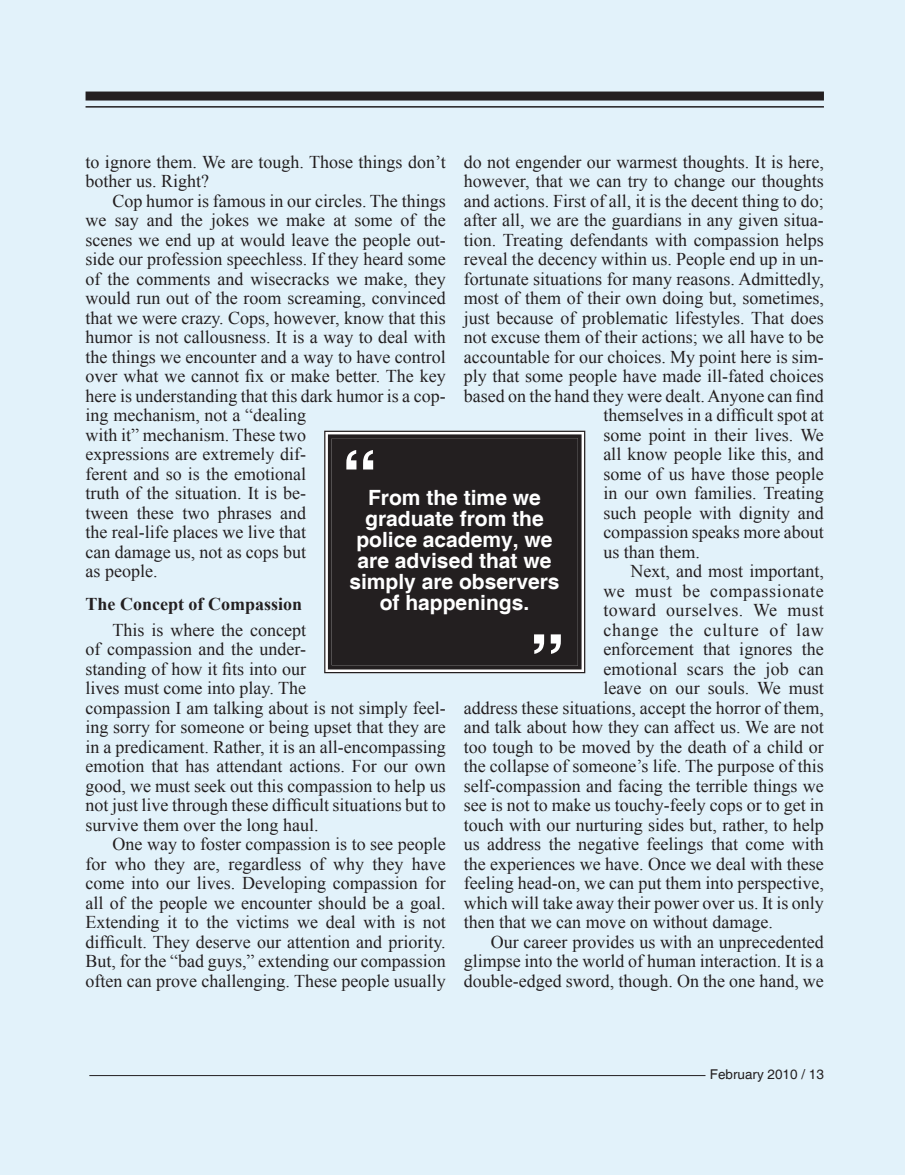
<style>
.page{position:relative;width:905px;height:1175px;background:#fff}
.page>*{position:absolute;margin:0;border:0;box-sizing:border-box;transform-origin:0 0}
.t1{font:700 72px "Helvetica";color:#fff}
.t2{font:700 21px/21px "Helvetica";color:#fff;text-align:center}
.t3{font:18px/19.5px "Times New Roman";color:#231f20}
.t4{font:700 18px "Times New Roman";color:#231f20}
.t5{font:18px "Times New Roman";letter-spacing:.03em;color:#231f20}
.t6{font:18px "Times New Roman";letter-spacing:.035em;color:#231f20}
.t7{font:18px "Times New Roman";letter-spacing:.05em;color:#231f20}
.t8{font:13.5px "Helvetica";color:#231f20}
</style>
<div class="page">
<div style="left:0;top:0;width:904px;height:1174px;background:#e2f2fa"></div>
<hr style="left:89px;top:1075px;width:616px;height:1px;background:#231f20">
<hr style="left:86px;top:106px;width:738px;height:2px;background:#231f20">
<div style="left:86px;top:92px;width:738px;height:8px;background:#231f20"></div>
<svg style="left:324px;top:430px;width:262px;height:244px;background:#2f2c2d"></svg>
<div style="left:328px;top:434px;width:253px;height:235px;border:4px solid #231f20"></div>
<p class="t3" style="left:464px;top:151px;width:361px">do not engender our warmest thoughts. It is here,</p>
<p class="t3" style="left:464px;top:171px;width:361px">however, that we can try to change our thoughts</p>
<p class="t3" style="left:464px;top:190px;width:361px">and actions. First of all, it is the decent thing to do;</p>
<p class="t3" style="left:464px;top:210px;width:361px">after all, we are the guardians in any given situa-</p>
<p class="t3" style="left:464px;top:229px;width:361px">tion. Treating defendants with compassion helps</p>
<p class="t3" style="left:464px;top:249px;width:361px">reveal the decency within us. People end up in un-</p>
<p class="t3" style="left:464px;top:268px;width:361px">fortunate situations for many reasons. Admittedly,</p>
<p class="t3" style="left:464px;top:288px;width:362px">most of them of their own doing but, sometimes,</p>
<p class="t3" style="left:464px;top:307px;width:361px">just because of problematic lifestyles. That does</p>
<p class="t3" style="left:464px;top:327px;width:362px">not excuse them of their actions; we all have to be</p>
<p class="t3" style="left:464px;top:346px;width:361px">accountable for our choices. My point here is sim-</p>
<p class="t3" style="left:464px;top:366px;width:362px">ply that some people have made ill-fated choices</p>
<p class="t3" style="left:464px;top:385px;width:361px">based on the hand they were dealt. Anyone can find</p>
<p class="t3" style="left:603px;top:405px;width:222px">themselves in a difficult spot at</p>
<p class="t3" style="left:603px;top:424px;width:222px">some point in their lives. We</p>
<p class="t3" style="left:603px;top:444px;width:222px">all know people like this, and</p>
<p class="t3" style="left:603px;top:463px;width:222px">some of us have those people</p>
<p class="t3" style="left:603px;top:483px;width:222px">in our own families. Treating</p>
<p class="t3" style="left:603px;top:502px;width:222px">such people with dignity and</p>
<p class="t3" style="left:603px;top:522px;width:222px">compassion speaks more about</p>
<p class="t3" style="left:603px;top:541px;width:98px">us than them.</p>
<p class="t3" style="left:630px;top:561px;width:195px">Next, and most important,</p>
<p class="t6" style="left:603px;top:578px;width:222px">we must be compassionate</p>
<p class="t5" style="left:603px;top:598px;width:222px">toward ourselves. We must</p>
<p class="t7" style="left:603px;top:617px;width:222px">change the culture of law</p>
<p class="t3" style="left:603px;top:639px;width:222px">enforcement that ignores the</p>
<p class="t3" style="left:603px;top:658px;width:222px">emotional scars the job can</p>
<p class="t3" style="left:603px;top:678px;width:222px">leave on our souls. We must</p>
<p class="t3" style="left:464px;top:697px;width:361px">address these situations, accept the horror of them,</p>
<p class="t3" style="left:464px;top:717px;width:362px">and talk about how they can affect us. We are not</p>
<p class="t3" style="left:464px;top:736px;width:361px">too tough to be moved by the death of a child or</p>
<p class="t3" style="left:464px;top:756px;width:362px">the collapse of someone’s life. The purpose of this</p>
<p class="t3" style="left:464px;top:775px;width:361px">self-compassion and facing the terrible things we</p>
<p class="t3" style="left:464px;top:795px;width:361px">see is not to make us touchy-feely cops or to get in</p>
<p class="t3" style="left:464px;top:814px;width:361px">touch with our nurturing sides but, rather, to help</p>
<p class="t3" style="left:464px;top:834px;width:362px">us address the negative feelings that come with</p>
<p class="t3" style="left:464px;top:853px;width:361px">the experiences we have. Once we deal with these</p>
<p class="t3" style="left:464px;top:873px;width:362px">feeling head-on, we can put them into perspective,</p>
<p class="t3" style="left:464px;top:892px;width:361px">which will take away their power over us. It is only</p>
<p class="t3" style="left:464px;top:912px;width:310px">then that we can move on without damage.</p>
<p class="t3" style="left:490px;top:931px;width:335px">Our career provides us with an unprecedented</p>
<p class="t3" style="left:464px;top:951px;width:361px">glimpse into the world of human interaction. It is a</p>
<p class="t3" style="left:464px;top:970px;width:361px">double-edged sword, though. On the one hand, we</p>
<p class="t3" style="left:86px;top:152px;width:362px">to ignore them. We are tough. Those things don’t bother us. Right?</p>
<p class="t3" style="left:86px;top:191px;width:362px;text-indent:27px">Cop humor is famous in our circles. The things we say and the jokes we make at some of the scenes we end up at would leave the people out&shy;side our profession speechless. If they heard some of the comments and wisecracks we make, they would run out of the room screaming, convinced that we were crazy. Cops, however, know that this humor is not callousness. It is a way to deal with the things we encounter and a way to have control over what we cannot fix or make better. The key here is understanding that this dark humor is a cop&shy;ing mechanism, not a “dealing<br>with it” mechanism. These two<br>expressions are extremely dif-<br>ferent and so is the emotional<br>truth of the situation. It is be-<br>tween these two phrases and<br>the real-life places we live that<br>can damage us, not as cops but<br>as people.</p>
<p class="t4" style="left:86px;top:592px;width:218px">The Concept of Compassion</p>
<p class="t3" style="left:86px;top:620px;width:362px;text-indent:27px">This is where the concept<br>of compassion and the under-<br>standing of how it fits into our<br>lives must come into play. The<br>compassion I am talking about is not simply feel&shy;ing sorry for someone or being upset that they are in a predicament. Rather, it is an all-encompassing emotion that has attendant actions. For our own good, we must seek out this compassion to help us not just live through these difficult situations but to survive them over the long haul.</p>
<p class="t3" style="left:86px;top:834px;width:362px;text-align:justify;text-indent:27px">One way to foster compassion is to see people for who they are, regardless of why they have come into our lives. Developing compassion for all of the people we encounter should be a goal.<br>Extending it to the victims we deal with is not difficult. They deserve our attention and priority.<br>But, for the “bad guys,” extending our compassion often can prove challenging. These people usually</p>
<h1 class="t1" style="left:342px;top:433px;width:37px">“</h1>
<p class="t2" style="left:349px;top:488px;width:212px">From the time we graduate from the police academy, we are advised that we simply are observers of happenings.</p>
<h1 class="t1" style="left:529px;top:617px;width:37px">”</h1>
<p class="t8" style="left:709px;top:1066px;width:116px">February 2010 / 13</p>
</div>
